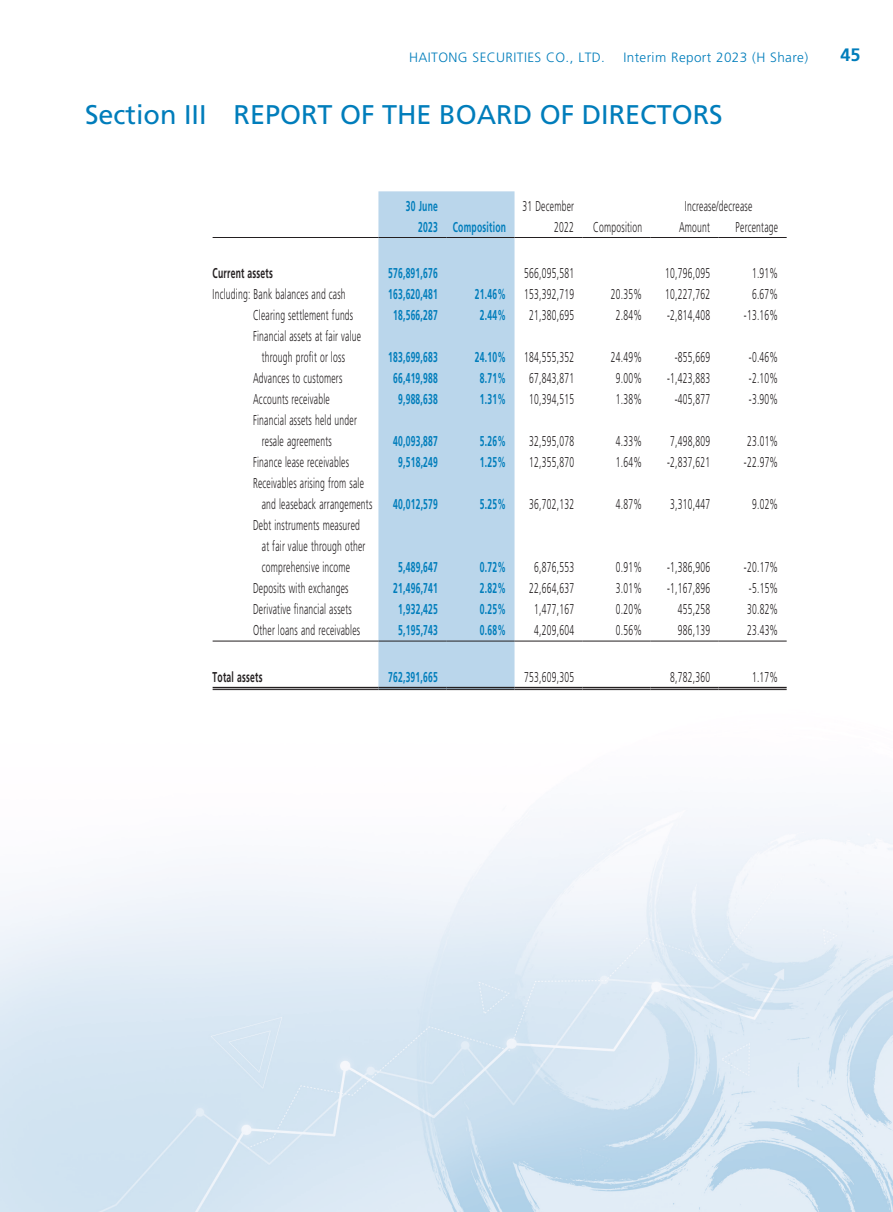
<style>
.page{position:relative;width:893px;height:1212px;background:#fff}
.page>*{position:absolute;margin:0;border:0;box-sizing:border-box;transform-origin:0 0}
.t1{font:27px "Frutiger LT Std";color:#007dbb}
.t2{font:700 18px "Frutiger LT Std";color:#007dbb}
.t3{font:300 14.25px/21px "Frutiger LT Std";letter-spacing:.03em;color:#231f20;scale:.6 1}
.t4{font:700 14.25px/21px "Frutiger LT Std";letter-spacing:.03em;color:#007dbb;scale:.6 1}
.t5{font:700 14.25px "Frutiger LT Std";letter-spacing:.03em;color:#231f20;scale:.6 1}
.t6{font:300 13.5px "Frutiger LT Std";letter-spacing:.03em;color:#007dbb}
</style>
<div class="page">
<img style="left:0;top:191px;width:893px;height:1021px">
<div style="left:378px;top:191px;width:136px;height:498px;background:#bad6eb"></div>
<hr style="left:213px;top:237px;width:165px;height:1px;background:#231f20">
<hr style="left:378px;top:237px;width:68px;height:1px;background:#231f20">
<hr style="left:446px;top:237px;width:68px;height:1px;background:#231f20">
<hr style="left:514px;top:237px;width:69px;height:1px;background:#231f20">
<hr style="left:583px;top:237px;width:68px;height:1px;background:#231f20">
<hr style="left:651px;top:237px;width:68px;height:1px;background:#231f20">
<hr style="left:719px;top:237px;width:68px;height:1px;background:#231f20">
<hr style="left:213px;top:641px;width:165px;height:1px;background:#231f20">
<hr style="left:378px;top:641px;width:68px;height:1px;background:#231f20">
<hr style="left:446px;top:641px;width:68px;height:1px;background:#231f20">
<hr style="left:514px;top:641px;width:69px;height:1px;background:#231f20">
<hr style="left:583px;top:641px;width:68px;height:1px;background:#231f20">
<hr style="left:651px;top:641px;width:68px;height:1px;background:#231f20">
<hr style="left:719px;top:641px;width:68px;height:1px;background:#231f20">
<hr style="left:213px;top:687px;width:165px;height:1px;background:#231f20">
<hr style="left:213px;top:689px;width:165px;height:1px;background:#231f20">
<hr style="left:378px;top:687px;width:68px;height:1px;background:#231f20">
<hr style="left:378px;top:689px;width:68px;height:1px;background:#231f20">
<hr style="left:446px;top:687px;width:68px;height:1px;background:#231f20">
<hr style="left:446px;top:689px;width:68px;height:1px;background:#231f20">
<hr style="left:514px;top:687px;width:69px;height:1px;background:#231f20">
<hr style="left:514px;top:689px;width:69px;height:1px;background:#231f20">
<hr style="left:583px;top:687px;width:68px;height:1px;background:#231f20">
<hr style="left:583px;top:689px;width:68px;height:1px;background:#231f20">
<hr style="left:651px;top:687px;width:68px;height:1px;background:#231f20">
<hr style="left:651px;top:689px;width:68px;height:1px;background:#231f20">
<hr style="left:719px;top:687px;width:68px;height:1px;background:#231f20">
<hr style="left:719px;top:689px;width:68px;height:1px;background:#231f20">
<p class="t6" style="left:409px;top:49px;width:197px">HAITONG SECURITIES CO., LTD.</p>
<p class="t6" style="left:623px;top:49px;width:186px">Interim Report 2023 (H Share)</p>
<p class="t2" style="left:840px;top:44px;width:22px">45</p>
<h1 class="t1" style="left:85px;top:99px;width:639px">Section III REPORT OF THE BOARD OF DIRECTORS</h1>
<p class="t4" style="left:418px;top:195px;width:148px;text-indent:-12px">30 June<br>2023 Composition</p>
<p class="t3" style="left:522px;top:195px;width:87px;text-align:right">31 December<br>2022</p>
<p class="t3" style="left:593px;top:216px;width:83px">Composition</p>
<p class="t3" style="left:679px;top:195px;width:124px;text-indent:6px">Increase/decrease<br>Amount</p>
<p class="t3" style="left:736px;top:216px;width:72px">Percentage</p>
<p class="t5" style="left:213px;top:265px;width:102px">Current assets</p>
<p class="t4" style="left:388px;top:263px;width:85px">576,891,676</p>
<p class="t3" style="left:524px;top:263px;width:85px">566,095,581</p>
<p class="t3" style="left:665px;top:263px;width:76px">10,796,095</p>
<p class="t3" style="left:752px;top:263px;width:45px">1.91%</p>
<p class="t3" style="left:213px;top:284px;width:223px">Including: Bank balances and cash</p>
<p class="t4" style="left:388px;top:284px;width:85px">163,620,481</p>
<p class="t4" style="left:475px;top:284px;width:53px">21.46%</p>
<p class="t3" style="left:524px;top:284px;width:85px">153,392,719</p>
<p class="t3" style="left:611px;top:284px;width:53px">20.35%</p>
<p class="t3" style="left:665px;top:284px;width:76px">10,227,762</p>
<p class="t3" style="left:752px;top:284px;width:45px">6.67%</p>
<p class="t3" style="left:253px;top:305px;width:169px">Clearing settlement funds</p>
<p class="t4" style="left:393px;top:305px;width:76px">18,566,287</p>
<p class="t4" style="left:480px;top:305px;width:45px">2.44%</p>
<p class="t3" style="left:529px;top:305px;width:76px">21,380,695</p>
<p class="t3" style="left:616px;top:305px;width:45px">2.84%</p>
<p class="t3" style="left:667px;top:305px;width:73px">-2,814,408</p>
<p class="t3" style="left:744px;top:305px;width:59px">-13.16%</p>
<p class="t3" style="left:253px;top:326px;width:182px;text-align:center">Financial assets at fair value through profit or loss</p>
<p class="t4" style="left:388px;top:347px;width:85px">183,699,683</p>
<p class="t4" style="left:475px;top:347px;width:53px">24.10%</p>
<p class="t3" style="left:524px;top:347px;width:85px">184,555,352</p>
<p class="t3" style="left:611px;top:347px;width:53px">24.49%</p>
<p class="t3" style="left:675px;top:347px;width:61px">-855,669</p>
<p class="t3" style="left:749px;top:347px;width:50px">-0.46%</p>
<p class="t3" style="left:253px;top:368px;width:150px">Advances to customers</p>
<p class="t4" style="left:393px;top:368px;width:76px">66,419,988</p>
<p class="t4" style="left:480px;top:368px;width:45px">8.71%</p>
<p class="t3" style="left:529px;top:368px;width:76px">67,843,871</p>
<p class="t3" style="left:616px;top:368px;width:45px">9.00%</p>
<p class="t3" style="left:667px;top:368px;width:73px">-1,423,883</p>
<p class="t3" style="left:749px;top:368px;width:50px">-2.10%</p>
<p class="t3" style="left:253px;top:389px;width:129px">Accounts receivable</p>
<p class="t4" style="left:398px;top:389px;width:68px">9,988,638</p>
<p class="t4" style="left:480px;top:389px;width:45px">1.31%</p>
<p class="t3" style="left:529px;top:389px;width:76px">10,394,515</p>
<p class="t3" style="left:616px;top:389px;width:45px">1.38%</p>
<p class="t3" style="left:675px;top:389px;width:61px">-405,877</p>
<p class="t3" style="left:749px;top:389px;width:50px">-3.90%</p>
<p class="t3" style="left:262px;top:410px;width:160px;text-indent:-9px">Financial assets held under resale agreements</p>
<p class="t4" style="left:393px;top:431px;width:76px">40,093,887</p>
<p class="t4" style="left:480px;top:431px;width:45px">5.26%</p>
<p class="t3" style="left:529px;top:431px;width:76px">32,595,078</p>
<p class="t3" style="left:616px;top:431px;width:45px">4.33%</p>
<p class="t3" style="left:670px;top:431px;width:68px">7,498,809</p>
<p class="t3" style="left:747px;top:431px;width:53px">23.01%</p>
<p class="t3" style="left:253px;top:452px;width:161px">Finance lease receivables</p>
<p class="t4" style="left:398px;top:452px;width:68px">9,518,249</p>
<p class="t4" style="left:480px;top:452px;width:45px">1.25%</p>
<p class="t3" style="left:529px;top:452px;width:76px">12,355,870</p>
<p class="t3" style="left:616px;top:452px;width:45px">1.64%</p>
<p class="t3" style="left:667px;top:452px;width:73px">-2,837,621</p>
<p class="t3" style="left:744px;top:452px;width:59px">-22.97%</p>
<p class="t3" style="left:262px;top:473px;width:186px;text-indent:-9px">Receivables arising from sale and leaseback arrangements</p>
<p class="t4" style="left:393px;top:494px;width:76px">40,012,579</p>
<p class="t4" style="left:480px;top:494px;width:45px">5.25%</p>
<p class="t3" style="left:529px;top:494px;width:76px">36,702,132</p>
<p class="t3" style="left:616px;top:494px;width:45px">4.87%</p>
<p class="t3" style="left:670px;top:494px;width:68px">3,310,447</p>
<p class="t3" style="left:752px;top:494px;width:45px">9.02%</p>
<p class="t3" style="left:262px;top:515px;width:174px;text-indent:-9px">Debt instruments measured at fair value through other comprehensive income</p>
<p class="t4" style="left:398px;top:557px;width:68px">5,489,647</p>
<p class="t4" style="left:480px;top:557px;width:45px">0.72%</p>
<p class="t3" style="left:534px;top:557px;width:68px">6,876,553</p>
<p class="t3" style="left:616px;top:557px;width:45px">0.91%</p>
<p class="t3" style="left:667px;top:557px;width:73px">-1,386,906</p>
<p class="t3" style="left:744px;top:557px;width:59px">-20.17%</p>
<p class="t3" style="left:253px;top:578px;width:161px">Deposits with exchanges</p>
<p class="t4" style="left:393px;top:578px;width:76px">21,496,741</p>
<p class="t4" style="left:480px;top:578px;width:45px">2.82%</p>
<p class="t3" style="left:529px;top:578px;width:76px">22,664,637</p>
<p class="t3" style="left:616px;top:578px;width:45px">3.01%</p>
<p class="t3" style="left:667px;top:578px;width:73px">-1,167,896</p>
<p class="t3" style="left:749px;top:578px;width:50px">-5.15%</p>
<p class="t3" style="left:253px;top:599px;width:166px">Derivative financial assets</p>
<p class="t4" style="left:398px;top:599px;width:68px">1,932,425</p>
<p class="t4" style="left:480px;top:599px;width:45px">0.25%</p>
<p class="t3" style="left:534px;top:599px;width:68px">1,477,167</p>
<p class="t3" style="left:616px;top:599px;width:45px">0.20%</p>
<p class="t3" style="left:678px;top:599px;width:55px">455,258</p>
<p class="t3" style="left:747px;top:599px;width:53px">30.82%</p>
<p class="t3" style="left:253px;top:620px;width:180px">Other loans and receivables</p>
<p class="t4" style="left:398px;top:620px;width:68px">5,195,743</p>
<p class="t4" style="left:480px;top:620px;width:45px">0.68%</p>
<p class="t3" style="left:534px;top:620px;width:68px">4,209,604</p>
<p class="t3" style="left:616px;top:620px;width:45px">0.56%</p>
<p class="t3" style="left:678px;top:620px;width:55px">986,139</p>
<p class="t3" style="left:747px;top:620px;width:53px">23.43%</p>
<p class="t5" style="left:213px;top:668px;width:85px">Total assets</p>
<p class="t4" style="left:388px;top:666px;width:85px">762,391,665</p>
<p class="t3" style="left:524px;top:666px;width:85px">753,609,305</p>
<p class="t3" style="left:670px;top:666px;width:68px">8,782,360</p>
<p class="t3" style="left:752px;top:666px;width:45px">1.17%</p>
</div>
